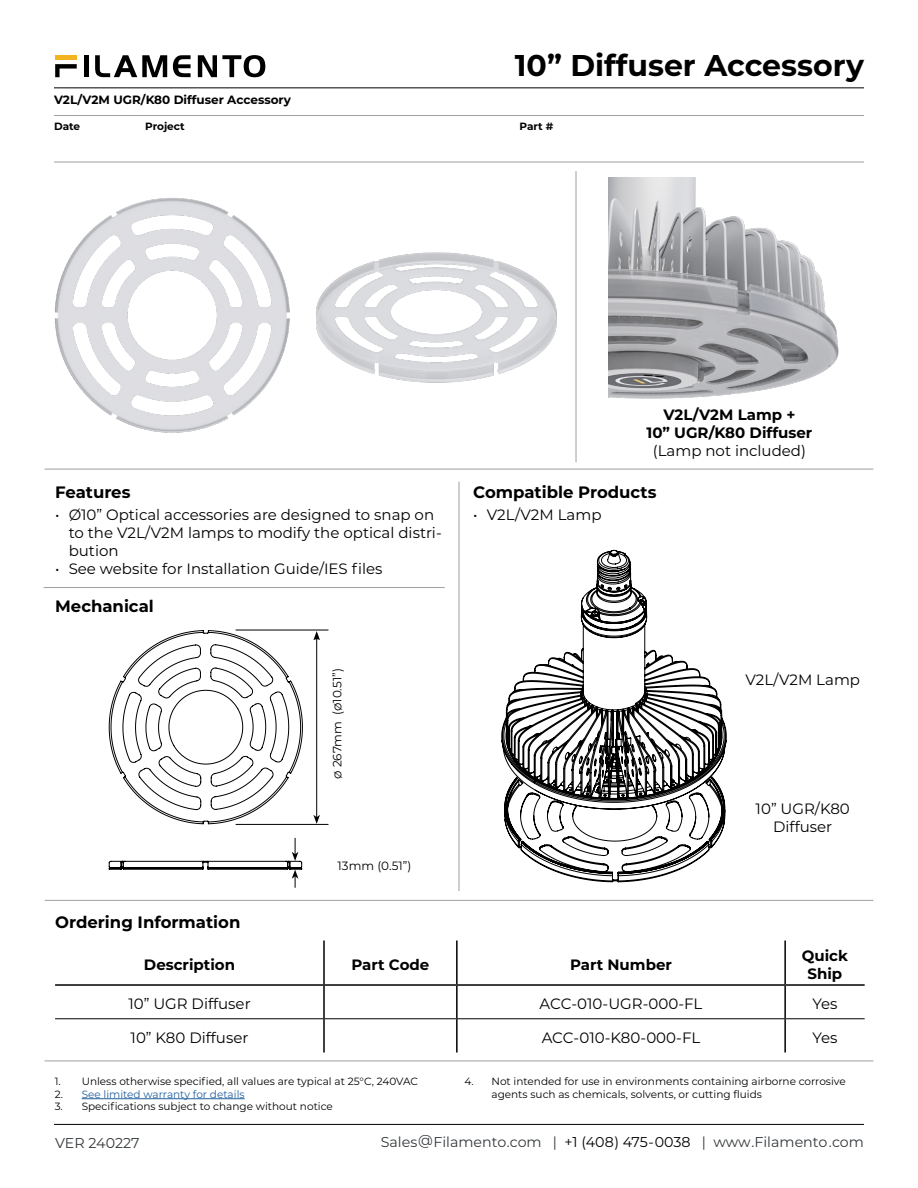
<style>
.page{position:relative;width:918px;height:1188px;background:#fff}
.page>*{position:absolute;margin:0;border:0;box-sizing:border-box;transform-origin:0 0}
.t1{font:700 30px "Montserrat";color:#000}
.t2{font:700 16.5px "Montserrat";color:#000}
.t3{font:15px/18px "Montserrat";color:#000;text-align:center}
.t4{font:700 15px/18px "Montserrat";color:#000;text-align:center}
.t5{font:15px "Montserrat";color:#000101}
.t6{font:14.25px "Montserrat";color:#34383b}
.t7{font:700 12px "Montserrat";color:#000}
.t8{font:12px "Montserrat";color:#000}
.t9{font:10.5px/12.6px "Montserrat";color:#000}
.t10{font:10.5px "Montserrat";color:#000101}
.t11{font:10.5px "Montserrat";color:#215e9e}
.t12{font:700 10.5px "Montserrat";color:#000}
.s1{color:#000}
</style>
<div class="page">
<div style="left:55px;top:55px;width:22px;height:5px;background:#f4b320"></div>
<div style="left:84px;top:55px;width:5px;height:22px;background:#000"></div>
<svg style="left:95px;top:55px;width:72px;height:22px"></svg>
<svg style="left:173px;top:55px;width:18px;height:22px"></svg>
<svg style="left:198px;top:55px;width:67px;height:22px"></svg>
<svg style="left:55px;top:64px;width:22px;height:13px"></svg>
<hr style="left:54px;top:87px;width:810px;height:1px;background:#000">
<hr style="left:54px;top:1124px;width:810px;height:1px;background:#000">
<hr style="left:54px;top:115px;width:810px;height:1px;background:#9d9fa2">
<hr style="left:54px;top:162px;width:810px;height:1px;background:#9d9fa2">
<hr style="left:316px;top:638px;width:1px;height:179px;background:#000">
<svg style="left:313px;top:815px;width:7px;height:9px"></svg>
<svg style="left:313px;top:631px;width:7px;height:9px"></svg>
<hr style="left:236px;top:630px;width:92px;height:1px;background:#000">
<hr style="left:236px;top:824px;width:92px;height:1px;background:#000">
<img style="left:55px;top:198px;width:235px;height:235px">
<img style="left:316px;top:252px;width:241px;height:131px">
<svg style="left:504px;top:810px;width:221px;height:72px"></svg>
<svg style="left:108px;top:630px;width:195px;height:195px"></svg>
<svg style="left:108px;top:838px;width:195px;height:50px"></svg>
<svg style="left:501px;top:549px;width:226px;height:261px"></svg>
<img style="left:608px;top:177px;width:231px;height:222px">
<hr style="left:459px;top:482px;width:1px;height:409px;background:#9d9fa2">
<hr style="left:44px;top:587px;width:401px;height:1px;background:#9d9fa2">
<hr style="left:45px;top:469px;width:828px;height:1px;background:#9d9fa2">
<hr style="left:45px;top:1061px;width:828px;height:1px;background:#9d9fa2">
<hr style="left:576px;top:171px;width:1px;height:291px;background:#9d9fa2">
<hr style="left:45px;top:900px;width:828px;height:1px;background:#9d9fa2">
<hr style="left:82px;top:1098px;width:163px;height:1px;background:#215e9e">
<hr style="left:323px;top:940px;width:2px;height:44px;background:#000">
<hr style="left:456px;top:940px;width:2px;height:44px;background:#000">
<hr style="left:784px;top:940px;width:2px;height:44px;background:#000">
<hr style="left:323px;top:986px;width:2px;height:32px;background:#000">
<hr style="left:456px;top:986px;width:2px;height:32px;background:#000">
<hr style="left:784px;top:986px;width:2px;height:32px;background:#000">
<hr style="left:323px;top:1019px;width:2px;height:34px;background:#000">
<hr style="left:456px;top:1019px;width:2px;height:34px;background:#000">
<hr style="left:784px;top:1019px;width:2px;height:34px;background:#000">
<hr style="left:55px;top:984px;width:269px;height:2px;background:#000">
<hr style="left:324px;top:984px;width:133px;height:2px;background:#000">
<hr style="left:457px;top:984px;width:328px;height:2px;background:#000">
<hr style="left:785px;top:984px;width:80px;height:2px;background:#000">
<hr style="left:55px;top:1018px;width:269px;height:1px;background:#000">
<hr style="left:324px;top:1018px;width:133px;height:1px;background:#000">
<hr style="left:457px;top:1018px;width:328px;height:1px;background:#000">
<hr style="left:785px;top:1018px;width:80px;height:1px;background:#000">
<p class="t7" style="left:54px;top:92px;width:239px">V2L/V2M UGR/K80 Diffuser Accessory</p>
<h1 class="t1" style="left:515px;top:43px;width:351px">10” Diffuser Accessory</h1>
<p class="t12" style="left:54px;top:118px;width:28px">Date</p>
<p class="t12" style="left:145px;top:118px;width:41px">Project</p>
<p class="t12" style="left:519px;top:118px;width:35px">Part #</p>
<p class="t4" style="left:646px;top:405px;width:167px">V2L/V2M Lamp +<br>10” UGR/K80 Diffuser</p>
<p class="t3" style="left:653px;top:441px;width:155px">(Lamp not included)</p>
<p class="t2" style="left:55px;top:480px;width:77px">Features</p>
<p class="t3" style="left:69px;top:505px;width:375px;text-align:left;text-indent:-14px">• Ø10” Optical accessories are designed to snap on to the V2L/V2M lamps to modify the optical distri&shy;bution</p>
<p class="t5" style="left:55px;top:558px;width:329px">• See website for Installation Guide/IES files</p>
<p class="t2" style="left:55px;top:594px;width:100px">Mechanical</p>
<p class="t8" style="left:329px;top:779px;width:112px;rotate:-90deg">Ø 267mm (Ø10.51”)</p>
<p class="t8" style="left:338px;top:857px;width:75px">13mm (0.51”)</p>
<p class="t2" style="left:473px;top:480px;width:185px">Compatible Products</p>
<p class="t3" style="left:473px;top:505px;width:130px">• V2L/V2M Lamp</p>
<p class="t3" style="left:745px;top:670px;width:116px">V2L/V2M Lamp</p>
<p class="t3" style="left:756px;top:799px;width:96px">10” UGR/K80<br>Diffuser</p>
<p class="t2" style="left:55px;top:910px;width:187px">Ordering Information</p>
<p class="t4" style="left:144px;top:955px;width:93px">Description</p>
<p class="t4" style="left:351px;top:955px;width:79px">Part Code</p>
<p class="t4" style="left:570px;top:955px;width:103px">Part Number</p>
<p class="t4" style="left:802px;top:946px;width:48px">Quick<br>Ship</p>
<p class="t3" style="left:128px;top:994px;width:124px">10” UGR Diffuser</p>
<p class="t3" style="left:540px;top:994px;width:164px">ACC-010-UGR-000-FL</p>
<p class="t3" style="left:812px;top:994px;width:27px">Yes</p>
<p class="t3" style="left:131px;top:1028px;width:119px">10” K80 Diffuser</p>
<p class="t3" style="left:542px;top:1028px;width:160px">ACC-010-K80-000-FL</p>
<p class="t3" style="left:812px;top:1028px;width:27px">Yes</p>
<p class="t10" style="left:55px;top:1074px;width:365px">1. Unless otherwise specified, all values are typical at 25°C, 240VAC</p>
<p class="t11" style="left:55px;top:1087px;width:191px"><span class="s1">2.</span> See limited warranty for details</p>
<p class="t10" style="left:55px;top:1099px;width:280px">3. Specifications subject to change without notice</p>
<p class="t9" style="left:491px;top:1075px;width:356px;text-indent:-27px">4. Not intended for use in environments containing airborne corrosive agents such as chemicals, solvents, or cutting fluids</p>
<p class="t6" style="left:55px;top:1133px;width:86px">VER 240227</p>
<p class="t6" style="left:381px;top:1132px;width:485px">Sales@Filamento.com | <span class="s1">+1 (408) 475-0038</span> | www.Filamento.com</p>
</div>
